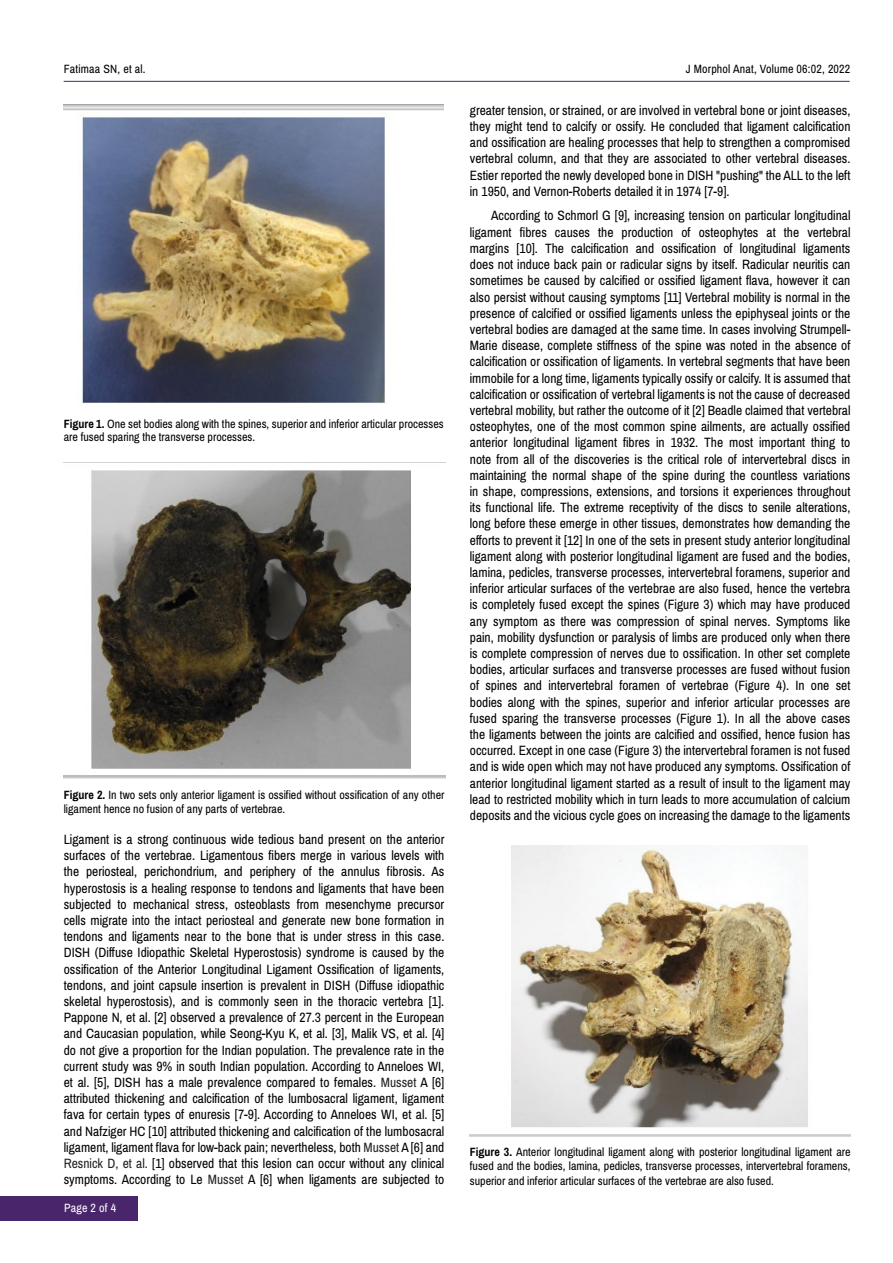
<style>
.page{position:relative;width:893px;height:1263px;background:#fff}
.page>*{position:absolute;margin:0;border:0;box-sizing:border-box;transform-origin:0 0}
.t1{font:13.5px/16.2px "Archivo Narrow";color:#000;text-align:justify}
.t2{font:12px/14.4px "Archivo Narrow";color:#000}
.t3{font:12px "Archivo Narrow";letter-spacing:.015em;color:#fff}
.s1{font-weight:700}
.s2{color:#222}
</style>
<div class="page">
<hr style="left:64px;top:81px;width:786px;height:1px;background:#49266c">
<div style="left:0;top:1196px;width:137px;height:24px;background:#49266c"></div>
<img style="left:64px;top:105px;width:380px;height:299px">
<img style="left:64px;top:462px;width:381px;height:317px">
<img style="left:470px;top:845px;width:380px;height:291px">
<p class="t2" style="left:64px;top:61px;width:83px">Fatimaa SN, et al.</p>
<p class="t2" style="left:686px;top:61px;width:166px">J Morphol Anat, Volume 06:02, 2022</p>
<p class="t2" style="left:64px;top:417px;width:382px;line-height:13.2px"><span class="s1">Figure 1.</span> One set bodies along with the spines, superior and inferior articular processes are fused sparing the transverse processes.</p>
<p class="t2" style="left:64px;top:787px;width:382px"><span class="s1">Figure 2.</span> In two sets only anterior ligament is ossified without ossification of any other ligament hence no fusion of any parts of vertebrae.</p>
<p class="t1" style="left:64px;top:831px;width:382px">Ligament is a strong continuous wide tedious band present on the anterior surfaces of the vertebrae. Ligamentous fibers merge in various levels with the periosteal, perichondrium, and periphery of the annulus fibrosis. As hyperostosis is a healing response to tendons and ligaments that have been subjected to mechanical stress, osteoblasts from mesenchyme precursor cells migrate into the intact periosteal and generate new bone formation in tendons and ligaments near to the bone that is under stress in this case.<br>DISH (Diffuse Idiopathic Skeletal Hyperostosis) syndrome is caused by the ossification of the Anterior Longitudinal Ligament Ossification of ligaments, tendons, and joint capsule insertion is prevalent in DISH (Diffuse idiopathic skeletal hyperostosis), and is commonly seen in the thoracic vertebra [1].<br>Pappone N, et al. [2] observed a prevalence of 27.3 percent in the European and Caucasian population, while Seong-Kyu K, et al. [3], Malik VS, et al. [4] do not give a proportion for the Indian population. The prevalence rate in the current study was 9% in south Indian population. According to Anneloes WI, et al. [5], DISH has a male prevalence compared to females. <span class="s2">Musset</span> A [6] attributed thickening and calcification of the lumbosacral ligament, ligament fava for certain types of enuresis [7-9]. According to Anneloes WI, et al. [5] and Nafziger HC [10] attributed thickening and calcification of the lumbosacral ligament, ligament flava for low-back pain; nevertheless, both <span class="s2">Musset</span> A [6] and <span class="s2">Resnick D, et al.</span> [1] observed that this lesion can occur without any clinical symptoms. According to Le <span class="s2">Musset</span> A [6] when ligaments are subjected to</p>
<p class="t3" style="left:64px;top:1201px;width:54px">Page 2 of 4</p>
<p class="t1" style="left:470px;top:102px;width:382px">greater tension, or strained, or are involved in vertebral bone or joint diseases, they might tend to calcify or ossify. He concluded that ligament calcification and ossification are healing processes that help to strengthen a compromised vertebral column, and that they are associated to other vertebral diseases.<br>Estier reported the newly developed bone in DISH "pushing" the ALL to the left in 1950, and Vernon-Roberts detailed it in 1974 [7-9].</p>
<p class="t1" style="left:470px;top:208px;width:382px;text-indent:21px">According to Schmorl G [9], increasing tension on particular longitudinal ligament fibres causes the production of osteophytes at the vertebral margins [10]. The calcification and ossification of longitudinal ligaments does not induce back pain or radicular signs by itself. Radicular neuritis can sometimes be caused by calcified or ossified ligament flava, however it can also persist without causing symptoms [11] Vertebral mobility is normal in the presence of calcified or ossified ligaments unless the epiphyseal joints or the vertebral bodies are damaged at the same time. In cases involving Strumpell-Marie disease, complete stiffness of the spine was noted in the absence of calcification or ossification of ligaments. In vertebral segments that have been immobile for a long time, ligaments typically ossify or calcify. It is assumed that calcification or ossification of vertebral ligaments is not the cause of decreased vertebral mobility, but rather the outcome of it [2] Beadle claimed that vertebral osteophytes, one of the most common spine ailments, are actually ossified anterior longitudinal ligament fibres in 1932. The most important thing to note from all of the discoveries is the critical role of intervertebral discs in maintaining the normal shape of the spine during the countless variations in shape, compressions, extensions, and torsions it experiences throughout its functional life. The extreme receptivity of the discs to senile alterations, long before these emerge in other tissues, demonstrates how demanding the efforts to prevent it [12] In one of the sets in present study anterior longitudinal ligament along with posterior longitudinal ligament are fused and the bodies, lamina, pedicles, transverse processes, intervertebral foramens, superior and inferior articular surfaces of the vertebrae are also fused, hence the vertebra is completely fused except the spines (Figure 3) which may have produced any symptom as there was compression of spinal nerves. Symptoms like pain, mobility dysfunction or paralysis of limbs are produced only when there is complete compression of nerves due to ossification. In other set complete bodies, articular surfaces and transverse processes are fused without fusion of spines and intervertebral foramen of vertebrae (Figure 4). In one set bodies along with the spines, superior and inferior articular processes are fused sparing the transverse processes (Figure 1). In all the above cases the ligaments between the joints are calcified and ossified, hence fusion has occurred. Except in one case (Figure 3) the intervertebral foramen is not fused and is wide open which may not have produced any symptoms. Ossification of anterior longitudinal ligament started as a result of insult to the ligament may lead to restricted mobility which in turn leads to more accumulation of calcium deposits and the vicious cycle goes on increasing the damage to the ligaments</p>
<p class="t2" style="left:470px;top:1144px;width:382px;text-align:justify"><span class="s1">Figure 3.</span> Anterior longitudinal ligament along with posterior longitudinal ligament are fused and the bodies, lamina, pedicles, transverse processes, intervertebral foramens, superior and inferior articular surfaces of the vertebrae are also fused.</p>
</div>
